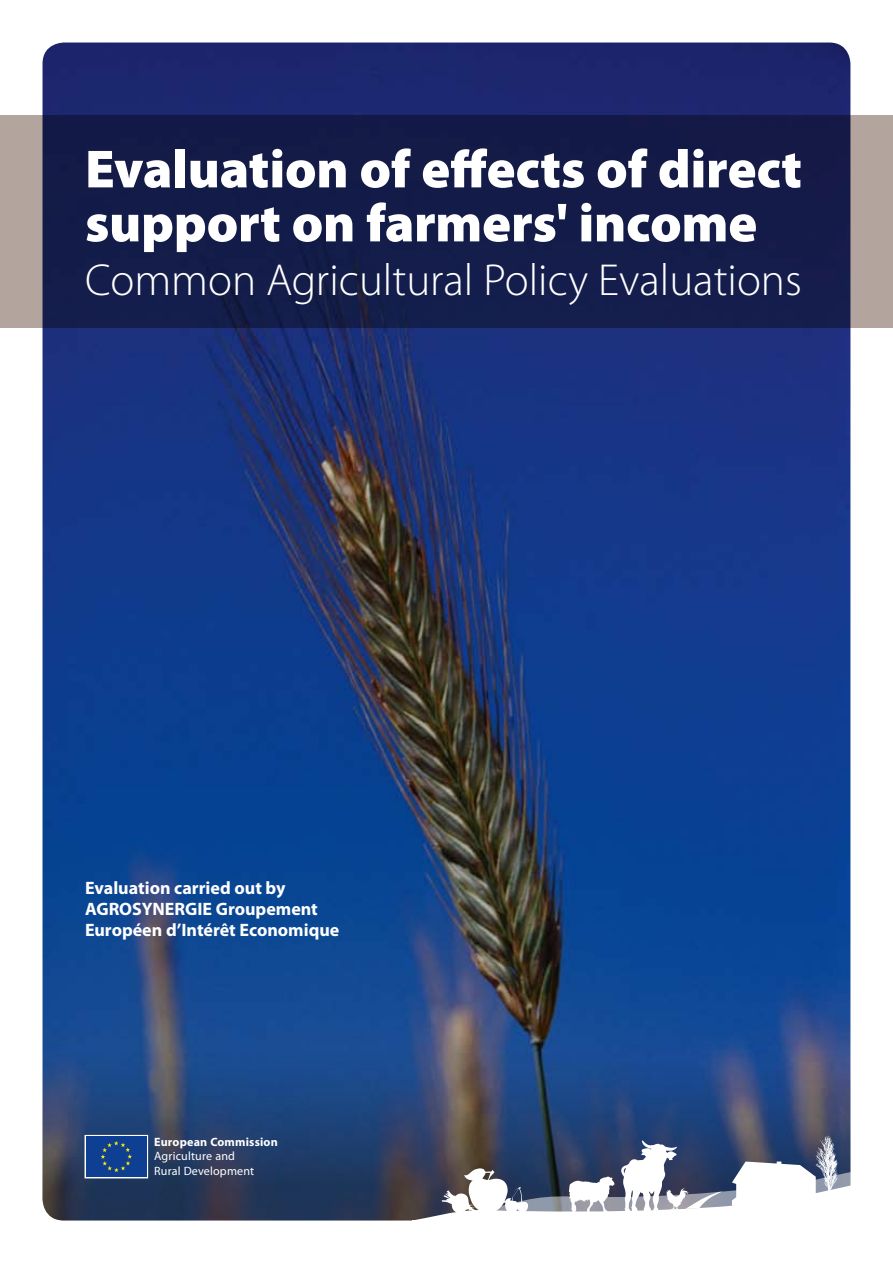
<style>
.page{position:relative;width:893px;height:1263px;background:#fff}
.page>*{position:absolute;margin:0;border:0;box-sizing:border-box;transform-origin:0 0}
.t1{font:900 54px/54px "Myriad Pro";letter-spacing:-.005em;color:#fff}
.t2{font:300 45px "Myriad Pro";color:#fff}
.t3{font:700 18px/21px "Myriad Pro";color:#fff}
.t4{font:12px/14.5px "Myriad Pro";letter-spacing:.015em;color:#fff}
.t5{font:700 12px "Myriad Pro";letter-spacing:.015em;color:#fff}
</style>
<div class="page">
<img style="left:43px;top:43px;width:807px;height:1177px">
<svg style="left:43px;top:1050px;width:807px;height:170px"></svg>
<div style="left:0;top:115px;width:893px;height:212px;background:#151c49"></div>
<div style="left:85px;top:1135px;width:63px;height:43px;border:1px solid #fff"></div>
<div style="left:86px;top:1137px;width:60px;height:40px;background:#0f3f93"></div>
<svg style="left:101px;top:1141px;width:31px;height:31px"></svg>
<svg style="left:412px;top:1135px;width:439px;height:85px"></svg>
<h1 class="t1" style="left:85px;top:143px;width:718px">Evaluation of effects of direct support on farmers' income</h1>
<h2 class="t2" style="left:85px;top:256px;width:718px">Common Agricultural Policy Evaluations</h2>
<p class="t3" style="left:85px;top:877px;width:256px">Evaluation carried out by<br>AGROSYNERGIE Groupement<br>Européen d’Intérêt Economique</p>
<p class="t5" style="left:154px;top:1134px;width:125px">European Commission</p>
<p class="t4" style="left:154px;top:1148px;width:102px">Agriculture and<br>Rural Development</p>
</div>
